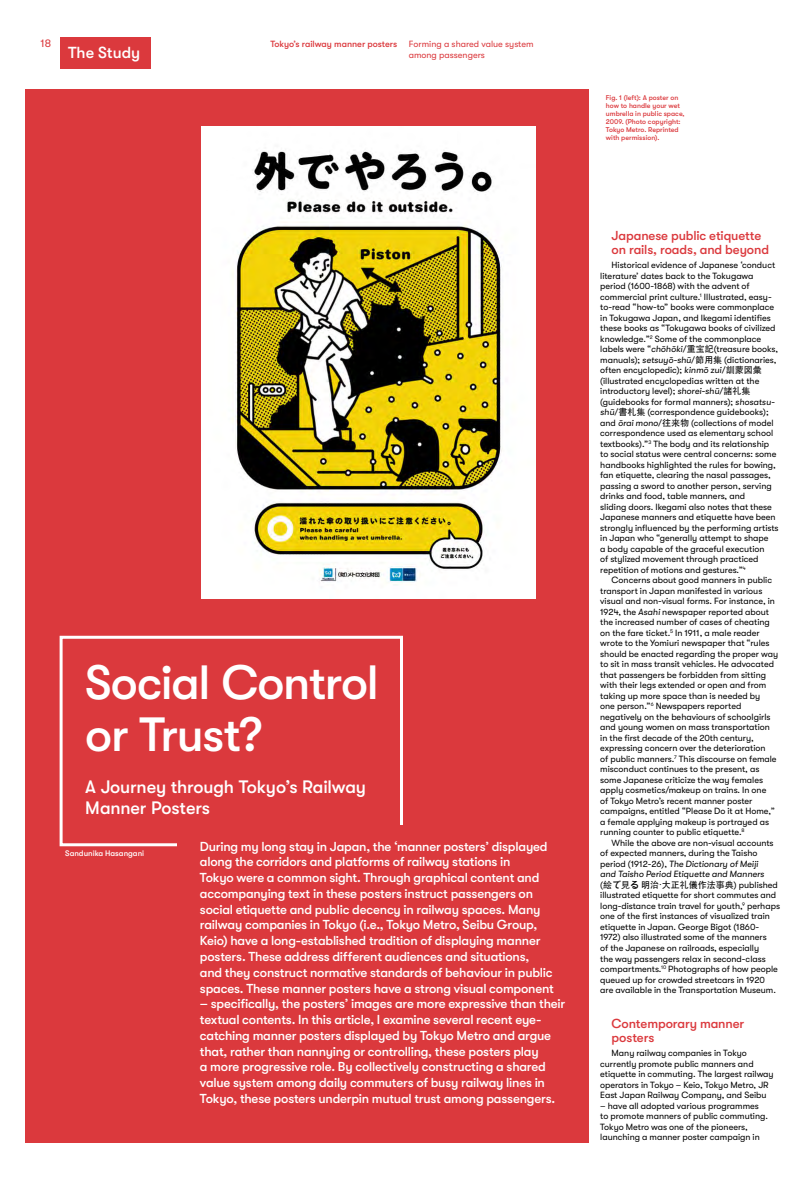
<style>
.page{position:relative;width:806px;height:1180px;background:#fff}
.page>*{position:absolute;margin:0;border:0;box-sizing:border-box;transform-origin:0 0}
.t1{font:500 48px/52.5px "GT Walsheim Pro";letter-spacing:-.025em;color:#fff}
.t2{font:500 18px/21px "GT Walsheim Pro";letter-spacing:-.01em;color:#fff}
.t3{font:500 16px "GT Walsheim Pro";color:#fff}
.t4{font:500 13px/15.8px "GT Walsheim Pro";letter-spacing:-.015em;color:#fff}
.t5{font:500 13px/14.5px "GT Walsheim Pro";letter-spacing:-.01em;color:#db393d}
.t6{font:11px "GT Walsheim Pro";color:#db393d}
.t7{font:9px/10.5px "GT Walsheim Pro";color:#000}
.t8{font:9px/10.5px "GT Walsheim Pro";color:#db393d}
.t9{font:500 9px "GT Walsheim Pro";color:#db393d}
.t10{font:500 9px "ST Heiti SC";color:#000}
.t11{font:500 8px "GT Walsheim Pro";color:#fff}
.t12{font:500 7px/8px "GT Walsheim Pro";color:#db393d}
.s1{font-style:italic}
.s2{font-family:"ST Heiti SC";font-weight:500}
.s3{font-family:"GT Walsheim Pro";font-weight:400}
.s4{font-family:"Apple SD Gothic Neo"}
</style>
<div class="page">
<div style="left:26px;top:89px;width:562px;height:1053px;background:#db393d"></div>
<img style="left:201px;top:126px;width:334px;height:473px">
<div style="left:60px;top:37px;width:90px;height:31px;background:#db393d"></div>
<div style="left:60px;top:635px;width:343px;height:211px;border:3px solid #fff"></div>
<div style="left:177px;top:824px;width:411px;height:315px;background:#db393d"></div>
<p class="t6" style="left:40px;top:37px;width:12px">18</p>
<h3 class="t3" style="left:68px;top:43px;width:74px">The Study</h3>
<p class="t9" style="left:270px;top:39px;width:128px">Tokyo’s railway manner posters</p>
<p class="t8" style="left:408px;top:39px;width:126px">Forming a shared value system among passengers</p>
<p class="t12" style="left:605px;top:93px;width:80px">Fig. 1 (left): A poster on how to handle your wet umbrella in public space,<br>2009. (Photo copyright:<br>Tokyo Metro. Reprinted with permission).</p>
<h1 class="t1" style="left:85px;top:656px;width:295px">Social Control or Trust?</h1>
<h2 class="t2" style="left:85px;top:776px;width:282px">A Journey through Tokyo’s Railway<br>Manner Posters</h2>
<p class="t4" style="left:200px;top:838px;width:355px">During my long stay in Japan, the ‘manner posters’ displayed along the corridors and platforms of railway stations in<br>Tokyo were a common sight. Through graphical content and accompanying text in these posters instruct passengers on social etiquette and public decency in railway spaces. Many railway companies in Tokyo (i.e., Tokyo Metro, Seibu Group, Keio) have a long-established tradition of displaying manner posters. These address different audiences and situations, and they construct normative standards of behaviour in public spaces. These manner posters have a strong visual component</p>
<p class="t4" style="left:200px;top:995px;width:366px">– specifically, the posters’ images are more expressive than their textual contents. In this article, I examine several recent eye&shy;catching manner posters displayed by Tokyo Metro and argue that, rather than nannying or controlling, these posters play<br>a more progressive role. By collectively constructing a shared value system among daily commuters of busy railway lines in Tokyo, these posters underpin mutual trust among passengers.</p>
<p class="t11" style="left:65px;top:849px;width:80px">Sandunika Hasangani</p>
<h3 class="t5" style="left:611px;top:228px;width:159px">Japanese public etiquette on rails, roads, and beyond</h3>
<p class="t7" style="left:600px;top:260px;width:180px;text-indent:11px">Historical evidence of Japanese ‘conduct literature’ dates back to the Tokugawa period (1600-1868) with the advent of commercial print culture.<sup>1</sup> Illustrated, easy&shy;to-read “how-to” books were commonplace in Tokugawa Japan, and Ikegami identifies these books as “Tokugawa books of civilized knowledge.”<sup>2</sup> Some of the commonplace labels were “<span class="s1">chōhōki</span>/<span class="s2">重宝記</span>(treasure books, manuals); <span class="s1">setsuyō-shū</span>/<span class="s2">節用集</span> (dictionaries, often encyclopedic); <span class="s1">kinmō zui</span>/<span class="s2">訓蒙図彙</span>(illustrated encyclopedias written at the introductory level); <span class="s1">shorei-shū</span>/<span class="s2">諸礼集</span>(guidebooks for formal manners); <span class="s1">shosatsu&shy;shū</span>/<span class="s2">書札集</span> (correspondence guidebooks); and <span class="s1">ōrai mono</span>/<span class="s2">往来物</span> (collections of model correspondence used as elementary school textbooks).”<sup>3</sup> The body and its relationship to social status were central concerns: some handbooks highlighted the rules for bowing, fan etiquette, clearing the nasal passages, passing a sword to another person, serving drinks and food, table manners, and<br>sliding doors. Ikegami also notes that these Japanese manners and etiquette have been strongly influenced by the performing artists in Japan who “generally attempt to shape<br>a body capable of the graceful execution<br>of stylized movement through practiced repetition of motions and gestures.”<sup>4</sup></p>
<p class="t7" style="left:600px;top:575px;width:179px;text-indent:11px">Concerns about good manners in public transport in Japan manifested in various visual and non-visual forms. For instance, in 1924, the <span class="s1">Asahi</span> newspaper reported about the increased number of cases of cheating on the fare ticket.<sup>5</sup> In 1911, a male reader wrote to the Yomiuri newspaper that “rules should be enacted regarding the proper way to sit in mass transit vehicles. He advocated that passengers be forbidden from sitting with their legs extended or open and from taking up more space than is needed by<br>one person.”<sup>6</sup> Newspapers reported negatively on the behaviours of schoolgirls and young women on mass transportation in the first decade of the 20th century, expressing concern over the deterioration<br>of public manners.<sup>7</sup> This discourse on female misconduct continues to the present, as some Japanese criticize the way females apply cosmetics/makeup on trains. In one<br>of Tokyo Metro’s recent manner poster campaigns, entitled “Please Do it at Home,” a female applying makeup is portrayed as running counter to public etiquette.<sup>8</sup></p>
<p class="t7" style="left:600px;top:837px;width:175px;text-indent:11px">While the above are non-visual accounts of expected manners, during the Taisho period (1912-26), <span class="s1">The Dictionary of Meiji and Taisho Period Etiquette and Manners</span></p>
<p class="t10" style="left:600px;top:879px;width:179px"><span class="s3">(</span>絵で見る 明治<span class="s4">・</span>大正礼儀作法事典<span class="s3">) published</span></p>
<p class="t7" style="left:600px;top:890px;width:181px">illustrated etiquette for short commutes and long-distance train travel for youth,<sup>9</sup> perhaps one of the first instances of visualized train etiquette in Japan. George Bigot (1860- 1972) also illustrated some of the manners<br>of the Japanese on railroads, especially<br>the way passengers relax in second-class compartments.<sup>10</sup> Photographs of how people queued up for crowded streetcars in 1920 are available in the Transportation Museum.</p>
<h3 class="t5" style="left:611px;top:1015px;width:134px">Contemporary manner posters</h3>
<p class="t7" style="left:600px;top:1047px;width:175px;text-indent:11px">Many railway companies in Tokyo currently promote public manners and etiquette in commuting. The largest railway operators in Tokyo – Keio, Tokyo Metro, JR East Japan Railway Company, and Seibu</p>
<p class="t7" style="left:600px;top:1100px;width:169px">– have all adopted various programmes to promote manners of public commuting.<br>Tokyo Metro was one of the pioneers, launching a manner poster campaign in</p>
</div>
